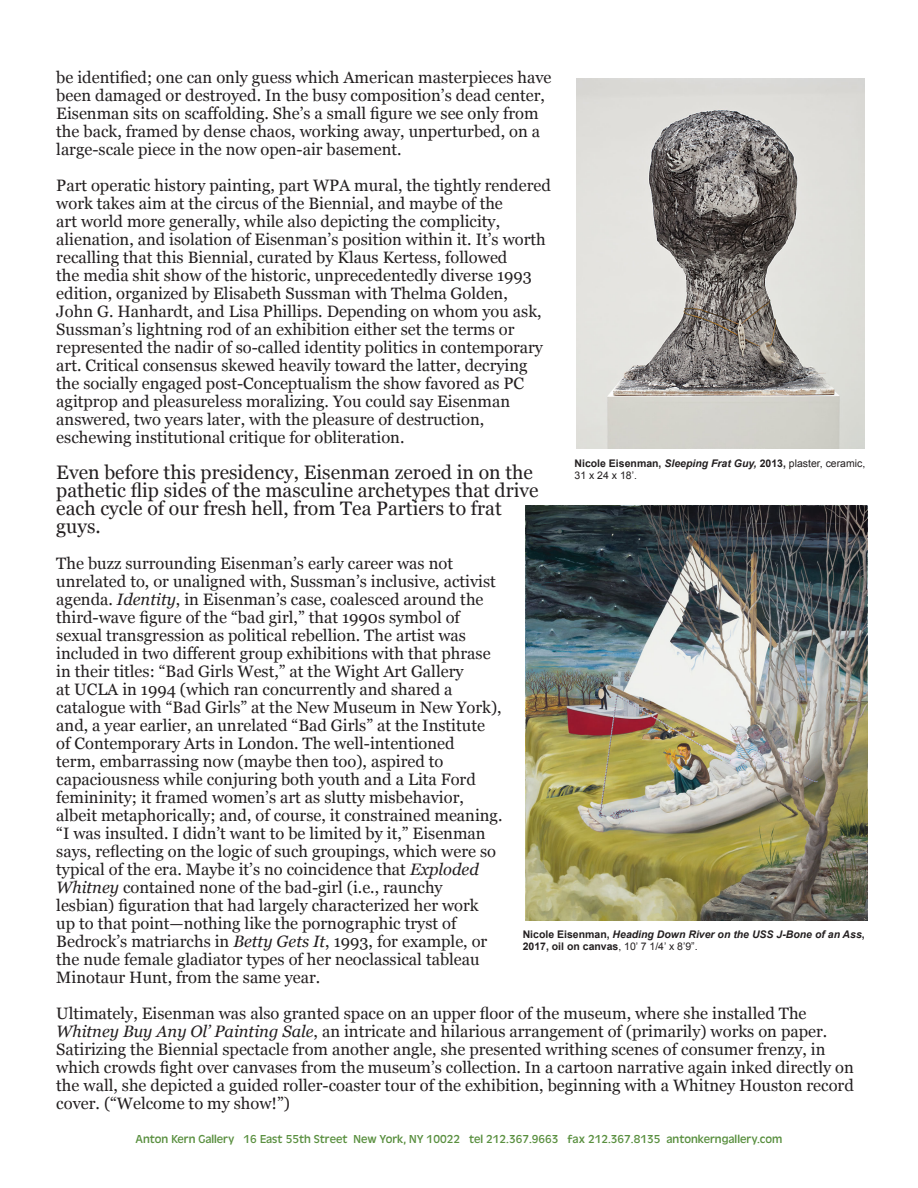
<style>
.page{position:relative;width:918px;height:1188px;background:#fff}
.page>*{position:absolute;margin:0;border:0;box-sizing:border-box;transform-origin:0 0}
.t1{font:19.5px/18px "Georgia";color:#231f20}
.t2{font:16.5px/18px "Georgia";color:#231f20}
.t3{font:12px "Antique Oli";color:#598f3f}
.t4{font:italic 700 10.5px/12.6px "Arial";color:#231f20}
.t5{font:10.5px/12.6px "Arial";color:#231f20}
.s1{font-style:italic}
.s2{font-weight:700}
.s3{font-weight:700;font-style:italic}
.s4{font-style:normal}
.s5{font-weight:400;font-style:normal}
</style>
<div class="page">
<img style="left:577px;top:78px;width:288px;height:370px">
<img style="left:525px;top:505px;width:342px;height:415px">
<p class="t2" style="left:56px;top:68px;width:497px">be identified; one can only guess which American masterpieces have been damaged or destroyed. In the busy composition’s dead center, Eisenman sits on scaffolding. She’s a small figure we see only from the back, framed by dense chaos, working away, unperturbed, on a large-scale piece in the now open-air basement.</p>
<p class="t2" style="left:56px;top:176px;width:496px">Part operatic history painting, part WPA mural, the tightly rendered work takes aim at the circus of the Biennial, and maybe of the<br>art world more generally, while also depicting the complicity, alienation, and isolation of Eisenman’s position within it. It’s worth recalling that this Biennial, curated by Klaus Kertess, followed<br>the media shit show of the historic, unprecedentedly diverse 1993 edition, organized by Elisabeth Sussman with Thelma Golden,<br>John G. Hanhardt, and Lisa Phillips. Depending on whom you ask, Sussman’s lightning rod of an exhibition either set the terms or represented the nadir of so-called identity politics in contemporary art. Critical consensus skewed heavily toward the latter, decrying the socially engaged post-Conceptualism the show favored as PC agitprop and pleasureless moralizing. You could say Eisenman answered, two years later, with the pleasure of destruction, eschewing institutional critique for obliteration.</p>
<p class="t1" style="left:56px;top:463px;width:484px">Even before this presidency, Eisenman zeroed in on the pathetic flip sides of the masculine archetypes that drive each cycle of our fresh hell, from Tea Partiers to frat guys.</p>
<p class="t2" style="left:56px;top:554px;width:448px">The buzz surrounding Eisenman’s early career was not unrelated to, or unaligned with, Sussman’s inclusive, activist agenda. <span class="s1">Identity</span>, in Eisenman’s case, coalesced around the third-wave figure of the “bad girl,” that 1990s symbol of sexual transgression as political rebellion. The artist was included in two different group exhibitions with that phrase in their titles: “Bad Girls West,” at the Wight Art Gallery<br>at UCLA in 1994 (which ran concurrently and shared a catalogue with “Bad Girls” at the New Museum in New York), and, a year earlier, an unrelated “Bad Girls” at the Institute of Contemporary Arts in London. The well-intentioned<br>term, embarrassing now (maybe then too), aspired to capaciousness while conjuring both youth and a Lita Ford femininity; it framed women’s art as slutty misbehavior, albeit metaphorically; and, of course, it constrained meaning. “I was insulted. I didn’t want to be limited by it,” Eisenman says, reflecting on the logic of such groupings, which were so typical of the era. Maybe it’s no coincidence that <span class="s1">Exploded Whitney</span> contained none of the bad-girl (i.e., raunchy lesbian) figuration that had largely characterized her work<br>up to that point—nothing like the pornographic tryst of Bedrock’s matriarchs in <span class="s1">Betty Gets It</span>, 1993, for example, or the nude female gladiator types of her neoclassical tableau Minotaur Hunt, from the same year.</p>
<p class="t2" style="left:56px;top:1004px;width:799px">Ultimately, Eisenman was also granted space on an upper floor of the museum, where she installed The <span class="s1">Whitney Buy Any Ol’ Painting Sale</span>, an intricate and hilarious arrangement of (primarily) works on paper.<br>Satirizing the Biennial spectacle from another angle, she presented writhing scenes of consumer frenzy, in which crowds fight over canvases from the museum’s collection. In a cartoon narrative again inked directly on the wall, she depicted a guided roller-coaster tour of the exhibition, beginning with a Whitney Houston record cover. (“Welcome to my show!”)</p>
<p class="t5" style="left:575px;top:457px;width:292px"><span class="s2">Nicole Eisenman,</span> <span class="s3">Sleeping Frat Guy,</span> <span class="s2">2013,</span> plaster, ceramic,<br>31 x 24 x 18’.</p>
<p class="t4" style="left:523px;top:928px;width:344px"><span class="s4">Nicole Eisenman,</span> Heading Down River on the USS J-Bone of an Ass<span class="s4">,<br>2017, oil on canvas</span><span class="s5">, 10’ 7 1/4’ x 8’9”.</span></p>
<p class="t3" style="left:135px;top:1132px;width:649px">Anton Kern Gallery 16 East 55th Street New York, NY 10022 tel 212.367.9663 fax 212.367.8135 antonkerngallery.com</p>
</div>
